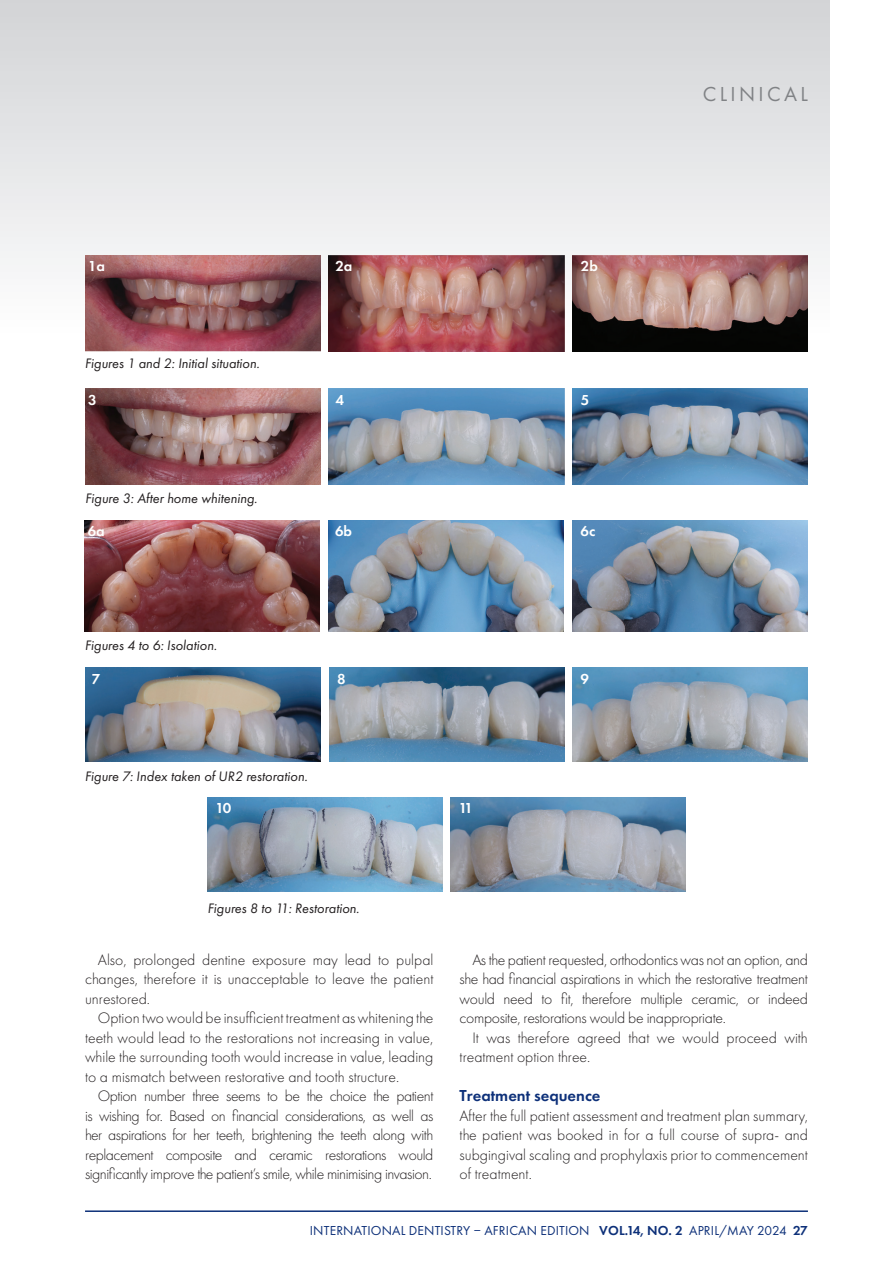
<style>
.page{position:relative;width:893px;height:1263px;background:#fff}
.page>*{position:absolute;margin:0;border:0;box-sizing:border-box;transform-origin:0 0}
.t1{font:21px "Futura PT";letter-spacing:.16em;color:#808285}
.t2{font:600 16.5px "Futura PT";color:#0d3079}
.t3{font:300 15.75px/19.5px "Futura PT";color:#231f20;text-align:justify}
.t4{font:600 15px "Futura PT";letter-spacing:-.01em;color:#fff}
.t5{font:italic 14.25px "Futura PT";color:#231f20}
.t6{font:13.5px "Futura PT";letter-spacing:.01em;color:#0d3079}
.s1{font-weight:600}
</style>
<div class="page">
<div style="left:0;top:0;width:829px;height:337px;background:linear-gradient(to bottom,#d5d7da,#f5f4f4)"></div>
<hr style="left:85px;top:1210px;width:723px;height:2px;background:#0d3079">
<img style="left:85px;top:255px;width:235px;height:96px">
<img style="left:329px;top:255px;width:235px;height:96px">
<img style="left:573px;top:255px;width:235px;height:96px">
<img style="left:85px;top:389px;width:235px;height:96px">
<img style="left:329px;top:389px;width:235px;height:96px">
<img style="left:573px;top:389px;width:235px;height:96px">
<img style="left:85px;top:520px;width:235px;height:111px">
<img style="left:329px;top:520px;width:235px;height:111px">
<img style="left:572px;top:520px;width:236px;height:111px">
<img style="left:85px;top:668px;width:235px;height:93px">
<img style="left:329px;top:668px;width:235px;height:93px">
<img style="left:572px;top:668px;width:236px;height:93px">
<img style="left:207px;top:797px;width:235px;height:94px">
<img style="left:451px;top:797px;width:235px;height:94px">
<p class="t4" style="left:88px;top:257px;width:18px">1a</p>
<p class="t4" style="left:335px;top:257px;width:18px">2a</p>
<p class="t4" style="left:581px;top:257px;width:18px">2b</p>
<p class="t5" style="left:85px;top:355px;width:176px">Figures 1 and 2: Initial situation.</p>
<p class="t4" style="left:88px;top:390px;width:10px">3</p>
<p class="t4" style="left:335px;top:390px;width:10px">4</p>
<p class="t4" style="left:581px;top:390px;width:10px">5</p>
<p class="t5" style="left:85px;top:490px;width:174px">Figure 3: After home whitening.</p>
<p class="t4" style="left:88px;top:522px;width:18px">6a</p>
<p class="t4" style="left:335px;top:522px;width:18px">6b</p>
<p class="t4" style="left:581px;top:522px;width:16px">6c</p>
<p class="t5" style="left:85px;top:636px;width:134px">Figures 4 to 6: Isolation.</p>
<p class="t4" style="left:92px;top:669px;width:10px">7</p>
<p class="t4" style="left:337px;top:669px;width:10px">8</p>
<p class="t4" style="left:581px;top:669px;width:10px">9</p>
<p class="t5" style="left:85px;top:767px;width:224px">Figure 7: Index taken of UR2 restoration.</p>
<p class="t4" style="left:216px;top:799px;width:17px">10</p>
<p class="t4" style="left:459px;top:799px;width:16px">11</p>
<p class="t5" style="left:207px;top:900px;width:154px">Figures 8 to 11: Restoration.</p>
<p class="t1" style="left:703px;top:82px;width:107px">CLINICAL</p>
<p class="t3" style="left:85px;top:950px;width:350px;text-indent:13px">Also, prolonged dentine exposure may lead to pulpal changes, therefore it is unacceptable to leave the patient unrestored.</p>
<p class="t3" style="left:85px;top:1008px;width:350px;text-indent:13px">Option two would be insufficient treatment as whitening the teeth would lead to the restorations not increasing in value, while the surrounding tooth would increase in value, leading to a mismatch between restorative and tooth structure.</p>
<p class="t3" style="left:85px;top:1086px;width:350px;text-indent:13px">Option number three seems to be the choice the patient is wishing for. Based on financial considerations, as well as her aspirations for her teeth, brightening the teeth along with replacement composite and ceramic restorations would significantly improve the patient’s smile, while minimising invasion.</p>
<p class="t3" style="left:460px;top:950px;width:350px;text-indent:13px">As the patient requested, orthodontics was not an option, and she had financial aspirations in which the restorative treatment would need to fit, therefore multiple ceramic, or indeed composite, restorations would be inappropriate.</p>
<p class="t3" style="left:460px;top:1028px;width:350px;text-indent:13px">It was therefore agreed that we would proceed with treatment option three.</p>
<p class="t2" style="left:460px;top:1085px;width:142px">Treatment sequence</p>
<p class="t3" style="left:460px;top:1106px;width:350px">After the full patient assessment and treatment plan summary, the patient was booked in for a full course of supra- and subgingival scaling and prophylaxis prior to commencement of treatment.</p>
<p class="t6" style="left:310px;top:1223px;width:500px">INTERNATIONAL DENTISTRY – AFRICAN EDITION <span class="s1">VOL.14, NO. 2</span> APRIL/MAY 2024 <span class="s1">27</span></p>
</div>
